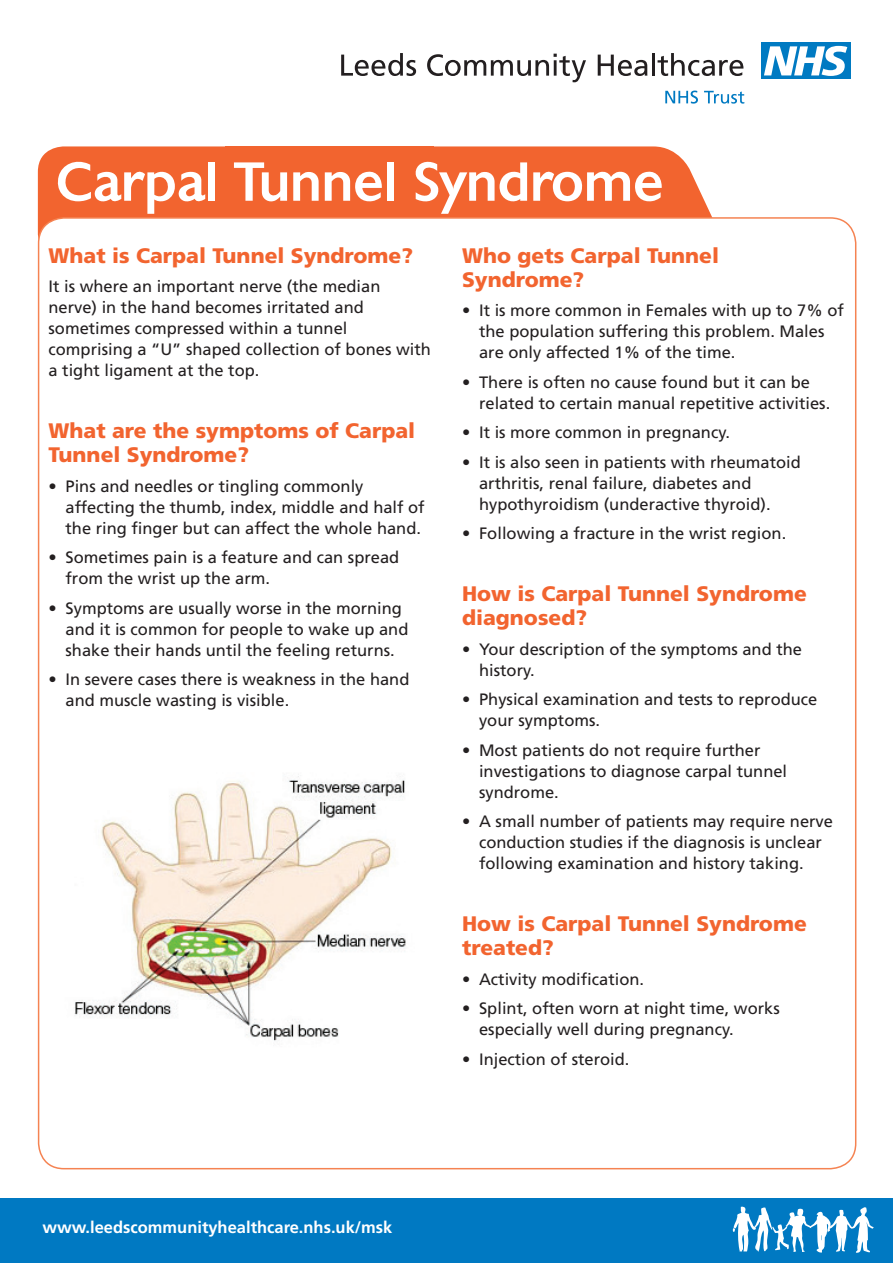
<style>
.page{position:relative;width:893px;height:1263px;background:#fff}
.page>*{position:absolute;margin:0;border:0;box-sizing:border-box;transform-origin:0 0}
.t1{font:500 53.25px "Chantilly";color:#fff}
.Body_text{font:900 21px/24px "Frutiger";color:#f2642f}
.Normal__Web{font:16.5px/21px "Frutiger";color:#231f20}
.t2{font:700 16.5px "Frutiger";color:#fff}
</style>
<div class="page">
<svg style="left:441px;top:146px;width:271px;height:71px;background:#f26f3e"></svg>
<div style="left:38px;top:146px;width:403px;height:91px;background:#f2642f"></div>
<div style="left:39px;top:218px;width:817px;height:951px;background:#fff;border-radius:26px"></div>
<div style="left:0;top:1198px;width:893px;height:65px;background:#0079c2"></div>
<svg style="left:341px;top:53px;width:75px;height:23px"></svg>
<svg style="left:427px;top:54px;width:159px;height:28px"></svg>
<svg style="left:598px;top:55px;width:49px;height:21px"></svg>
<hr style="left:652px;top:53px;width:3px;height:23px;background:#231f20">
<svg style="left:657px;top:53px;width:86px;height:23px"></svg>
<div style="left:761px;top:43px;width:90px;height:36px;background:#007ac2"></div>
<svg style="left:764px;top:46px;width:83px;height:30px"></svg>
<svg style="left:665px;top:91px;width:33px;height:13px"></svg>
<svg style="left:704px;top:91px;width:40px;height:13px"></svg>
<img style="left:74px;top:776px;width:332px;height:265px">
<svg style="left:733px;top:1207px;width:141px;height:46px"></svg>
<p class="t1" style="left:56px;top:150px;width:609px">Carpal Tunnel Syndrome</p>
<p class="Body_text" style="left:49px;top:243px;width:366px">What is Carpal Tunnel Syndrome?</p>
<p class="Normal__Web" style="left:49px;top:276px;width:384px">It is where an important nerve (the median nerve) in the hand becomes irritated and sometimes compressed within a tunnel comprising a “U” shaped collection of bones with a tight ligament at the top.</p>
<p class="Body_text" style="left:462px;top:243px;width:259px">Who gets Carpal Tunnel<br>Syndrome?</p>
<p class="Normal__Web" style="left:479px;top:300px;width:366px;text-indent:-17px">• It is more common in Females with up to 7% of the population suffering this problem. Males are only affected 1% of the time.</p>
<p class="Normal__Web" style="left:479px;top:371px;width:353px;text-indent:-17px">• There is often no cause found but it can be related to certain manual repetitive activities.</p>
<p class="Normal__Web" style="left:462px;top:422px;width:269px">• It is more common in pregnancy.</p>
<p class="Normal__Web" style="left:479px;top:451px;width:323px;text-indent:-17px">• It is also seen in patients with rheumatoid arthritis, renal failure, diabetes and hypothyroidism (underactive thyroid).</p>
<p class="Normal__Web" style="left:462px;top:523px;width:326px">• Following a fracture in the wrist region.</p>
<p class="Body_text" style="left:49px;top:419px;width:368px">What are the symptoms of Carpal<br>Tunnel Syndrome?</p>
<p class="Normal__Web" style="left:66px;top:475px;width:361px;text-indent:-17px">• Pins and needles or tingling commonly affecting the thumb, index, middle and half of the ring finger but can affect the whole hand.</p>
<p class="Normal__Web" style="left:66px;top:547px;width:335px;text-indent:-17px">• Sometimes pain is a feature and can spread from the wrist up the arm.</p>
<p class="Normal__Web" style="left:66px;top:597px;width:344px;text-indent:-17px">• Symptoms are usually worse in the morning and it is common for people to wake up and shake their hands until the feeling returns.</p>
<p class="Normal__Web" style="left:66px;top:669px;width:345px;text-indent:-17px">• In severe cases there is weakness in the hand and muscle wasting is visible.</p>
<p class="Body_text" style="left:462px;top:582px;width:346px">How is Carpal Tunnel Syndrome diagnosed?</p>
<p class="Normal__Web" style="left:479px;top:638px;width:324px;text-indent:-17px">• Your description of the symptoms and the history.</p>
<p class="Normal__Web" style="left:479px;top:689px;width:340px;text-indent:-17px">• Physical examination and tests to reproduce your symptoms.</p>
<p class="Normal__Web" style="left:479px;top:739px;width:310px;text-indent:-17px">• Most patients do not require further investigations to diagnose carpal tunnel syndrome.</p>
<p class="Normal__Web" style="left:479px;top:811px;width:355px;text-indent:-17px">• A small number of patients may require nerve conduction studies if the diagnosis is unclear following examination and history taking.</p>
<p class="t2" style="left:43px;top:1217px;width:351px">www.leedscommunityhealthcare.nhs.uk/msk</p>
<p class="Body_text" style="left:462px;top:912px;width:346px">How is Carpal Tunnel Syndrome treated?</p>
<p class="Normal__Web" style="left:462px;top:968px;width:184px">• Activity modification.</p>
<p class="Normal__Web" style="left:479px;top:998px;width:302px;text-indent:-17px">• Splint, often worn at night time, works especially well during pregnancy.</p>
<p class="Normal__Web" style="left:462px;top:1048px;width:169px">• Injection of steroid.</p>
</div>
